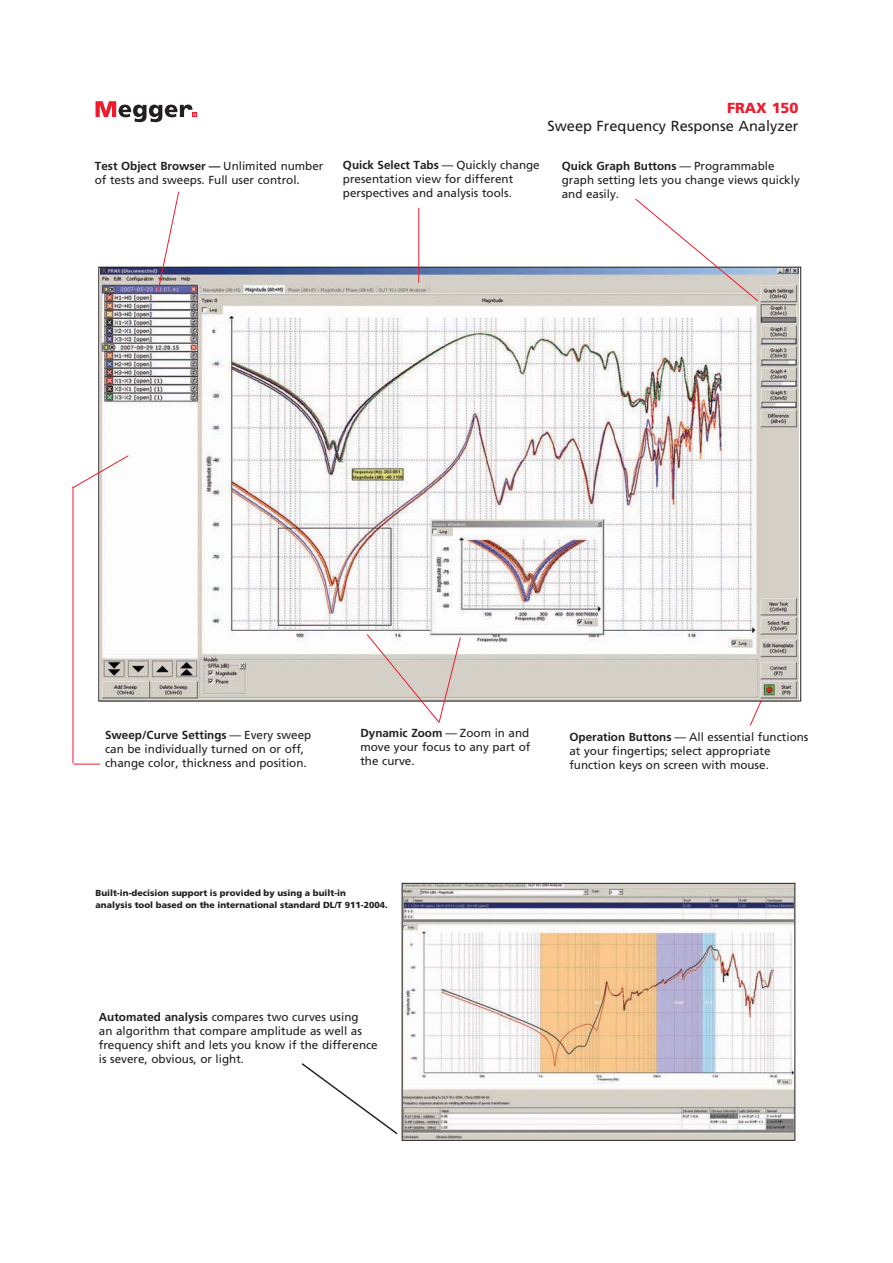
<style>
.page{position:relative;width:893px;height:1263px;background:#fff}
.page>*{position:absolute;margin:0;border:0;box-sizing:border-box;transform-origin:0 0}
.t1{font:14.55px "Frutiger";color:#231f20}
.t2{font:900 14.55px "Frutiger";color:#ed1b2d}
.t3{font:11.7px/14px "Frutiger";color:#231f20}
.t4{font:900 8.7px/11.7px "Frutiger";color:#231f20}
.s1{font-weight:700}
</style>
<div class="page">
<svg style="left:95px;top:101px;width:102px;height:21px"></svg>
<img style="left:404px;top:885px;width:389px;height:254px">
<div style="left:402px;top:883px;width:393px;height:258px;border:1px solid #231f20"></div>
<img style="left:101px;top:269px;width:697px;height:430px">
<hr style="left:418px;top:208px;width:1px;height:75px;background:#ed1b2d">
<svg style="left:634px;top:198px;width:125px;height:104px"></svg>
<svg style="left:366px;top:633px;width:95px;height:90px"></svg>
<svg style="left:749px;top:700px;width:13px;height:26px"></svg>
<svg style="left:301px;top:1063px;width:97px;height:72px"></svg>
<svg style="left:74px;top:764px;width:26px;height:1px"></svg>
<hr style="left:73px;top:486px;width:1px;height:277px;background:#ed1b2d">
<svg style="left:72px;top:455px;width:57px;height:34px"></svg>
<svg style="left:157px;top:191px;width:23px;height:100px"></svg>
<p class="t2" style="left:727px;top:102px;width:73px">FRAX 150</p>
<p class="t1" style="left:547px;top:120px;width:252px">Sweep Frequency Response Analyzer</p>
<p class="t3" style="left:95px;top:160px;width:230px"><span class="s1">Test Object Browser —</span> Unlimited number of tests and sweeps. Full user control.</p>
<p class="t3" style="left:343px;top:159px;width:198px"><span class="s1">Quick Select Tabs</span> — Quickly change presentation view for different perspectives and analysis tools.</p>
<p class="t3" style="left:561px;top:160px;width:239px"><span class="s1">Quick Graph Buttons</span> — Programmable graph setting lets you change views quickly and easily.</p>
<p class="t3" style="left:105px;top:728px;width:208px"><span class="s1">Sweep/Curve Settings</span> — Every sweep can be individually turned on or off, change color, thickness and position.</p>
<p class="t3" style="left:360px;top:727px;width:171px;text-align:justify"><span class="s1">Dynamic Zoom</span> — Zoom in and move your focus to any part of the curve.</p>
<p class="t3" style="left:569px;top:731px;width:240px"><span class="s1">Operation Buttons</span> — All essential functions at your fingertips; select appropriate function keys on screen with mouse.</p>
<p class="t4" style="left:96px;top:888px;width:294px">Built-in-decision support is provided by using a built-in<br>analysis tool based on the international standard DL/T 911-2004.</p>
<p class="t3" style="left:99px;top:1011px;width:280px"><span class="s1">Automated analysis</span> compares two curves using<br>an algorithm that compare amplitude as well as frequency shift and lets you know if the difference is severe, obvious, or light.</p>
</div>
